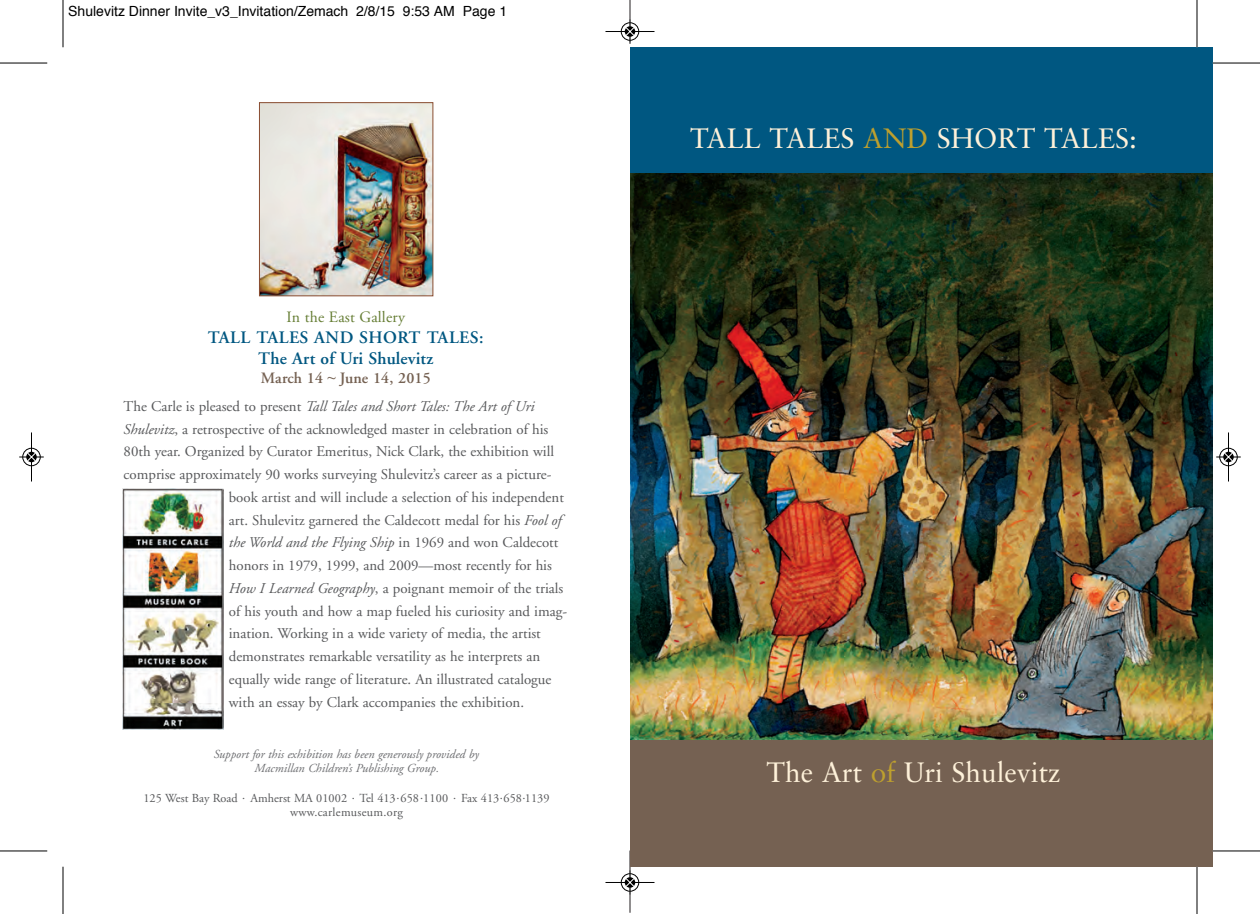
<style>
.page{position:relative;width:1260px;height:914px;background:#fff}
.page>*{position:absolute;margin:0;border:0;box-sizing:border-box;transform-origin:0 0}
.t1{font:28px "Sabon";color:#fef1d9}
.t2{font:600 17.5px/21px "Adobe Garamond";letter-spacing:.01em;color:#005781;text-align:center}
.t3{font:600 15.75px "Adobe Garamond";letter-spacing:.01em;color:#756152}
.t4{font:15.75px "Adobe Garamond";letter-spacing:.01em;color:#657d33}
.t5{font:14.88px "Adobe Garamond";color:#57585a}
.t6{font:italic 14.88px "Adobe Garamond";color:#57585a}
.t7{font:14px "Helvetica";color:#000}
.t8{font:italic 12.25px/14.7px "Adobe Garamond";color:#6c6d70;text-align:center}
.t9{font:12.25px/14px "Adobe Garamond";color:#57585a;text-align:center}
.s1{font-family:"Sabon";font-weight:400;font-style:italic}
.s2{font-style:normal}
.s3{font-style:italic}
.s4{color:#bea02e}
</style>
<div class="page">
<hr style="left:630px;top:0;width:1px;height:42px;background:#231f20">
<hr style="left:630px;top:850px;width:1px;height:62px;background:#231f20">
<img style="left:630px;top:172px;width:583px;height:568px">
<div style="left:630px;top:47px;width:583px;height:125px;background:#005781"></div>
<img style="left:261px;top:104px;width:170px;height:190px">
<div style="left:259px;top:102px;width:174px;height:194px;border:1px solid #8a4d31"></div>
<div style="left:630px;top:740px;width:583px;height:126px;background:#756152"></div>
<img style="left:122px;top:488px;width:102px;height:241px">
<hr style="left:63px;top:0;width:1px;height:47px;background:#000">
<hr style="left:0;top:63px;width:47px;height:1px;background:#000">
<hr style="left:1197px;top:0;width:1px;height:47px;background:#000">
<hr style="left:1213px;top:63px;width:47px;height:1px;background:#000">
<hr style="left:63px;top:866px;width:1px;height:48px;background:#000">
<hr style="left:0;top:850px;width:47px;height:1px;background:#000">
<hr style="left:1197px;top:866px;width:1px;height:48px;background:#000">
<hr style="left:1213px;top:850px;width:47px;height:1px;background:#000">
<div style="left:621px;top:22px;width:18px;height:19px;border:1px solid #fff;border-radius:50%"></div>
<svg style="left:624px;top:26px;width:12px;height:11px"></svg>
<hr style="left:606px;top:31px;width:48px;height:1px;background:#000">
<div style="left:621px;top:23px;width:18px;height:17px;border:1px solid #000;border-radius:50%"></div>
<svg style="left:626px;top:19px;width:8px;height:25px"></svg>
<hr style="left:606px;top:882px;width:48px;height:1px;background:#000">
<div style="left:621px;top:873px;width:18px;height:18px;border:1px solid #000;border-radius:50%"></div>
<svg style="left:626px;top:870px;width:8px;height:24px"></svg>
<div style="left:22px;top:447px;width:19px;height:19px;border:1px solid #fff;border-radius:50%"></div>
<hr style="left:31px;top:432px;width:1px;height:49px;background:#000">
<div style="left:23px;top:448px;width:17px;height:18px;border:1px solid #000;border-radius:50%"></div>
<svg style="left:19px;top:452px;width:25px;height:9px"></svg>
<div style="left:1219px;top:447px;width:19px;height:19px;border:1px solid #fff;border-radius:50%"></div>
<hr style="left:1228px;top:432px;width:1px;height:49px;background:#000">
<div style="left:1220px;top:448px;width:17px;height:18px;border:1px solid #000;border-radius:50%"></div>
<svg style="left:1216px;top:452px;width:25px;height:9px"></svg>
<p class="t7" style="left:68px;top:5px;width:440px">Shulevitz Dinner Invite_v3_Invitation/Zemach 2/8/15 9:53 AM Page 1</p>
<p class="t4" style="left:287px;top:310px;width:120px">In the East Gallery</p>
<p class="t2" style="left:208px;top:328px;width:277px">TALL TALES AND SHORT TALES:<br>The Art of Uri Shulevitz</p>
<p class="t3" style="left:261px;top:371px;width:172px">March 14 <span class="s1">~</span> June 14, 2015</p>
<p class="t6" style="left:124px;top:400px;width:412px"><span class="s2">The Carle is pleased to present</span> Tall Tales and Short Tales: The Art of Uri</p>
<p class="t5" style="left:124px;top:423px;width:426px"><span class="s3">Shulevitz</span>, a retrospective of the acknowledged master in celebration of his</p>
<p class="t5" style="left:124px;top:446px;width:432px">80th year. Organized by Curator Emeritus, Nick Clark, the exhibition will</p>
<p class="t5" style="left:124px;top:468px;width:429px">comprise approximately 90 works surveying Shulevitz’s career as a picture-</p>
<p class="t5" style="left:229px;top:491px;width:337px">book artist and will include a selection of his independent</p>
<p class="t5" style="left:229px;top:514px;width:334px">art. Shulevitz garnered the Caldecott medal for his <span class="s3">Fool of</span></p>
<p class="t6" style="left:229px;top:537px;width:331px">the World and the Flying Ship <span class="s2">in 1969 and won Caldecott</span></p>
<p class="t5" style="left:229px;top:559px;width:325px">honors in 1979, 1999, and 2009—most recently for his</p>
<p class="t5" style="left:229px;top:582px;width:336px"><span class="s3">How I Learned Geography</span>, a poignant memoir of the trials</p>
<p class="t5" style="left:229px;top:605px;width:340px">of his youth and how a map fueled his curiosity and imag-</p>
<p class="t5" style="left:229px;top:627px;width:314px">ination. Working in a wide variety of media, the artist</p>
<p class="t5" style="left:229px;top:650px;width:313px">demonstrates remarkable versatility as he interprets an</p>
<p class="t5" style="left:229px;top:673px;width:324px">equally wide range of literature. An illustrated catalogue</p>
<p class="t5" style="left:229px;top:696px;width:297px">with an essay by Clark accompanies the exhibition.</p>
<p class="t8" style="left:214px;top:747px;width:267px">Support for this exhibition has been generously provided by<br>Macmillan Children’s Publishing Group.</p>
<p class="t9" style="left:144px;top:792px;width:407px">125 West Bay Road . Amherst MA 01002 . Tel 413.658.1100 . Fax 413.658.1139 www.carlemuseum.org</p>
<h1 class="t1" style="left:690px;top:127px;width:448px">TALL TALES <span class="s4">AND</span> SHORT TALES:</h1>
<h1 class="t1" style="left:767px;top:760px;width:295px">The Art <span class="s4">of</span> Uri Shulevitz</h1>
</div>
